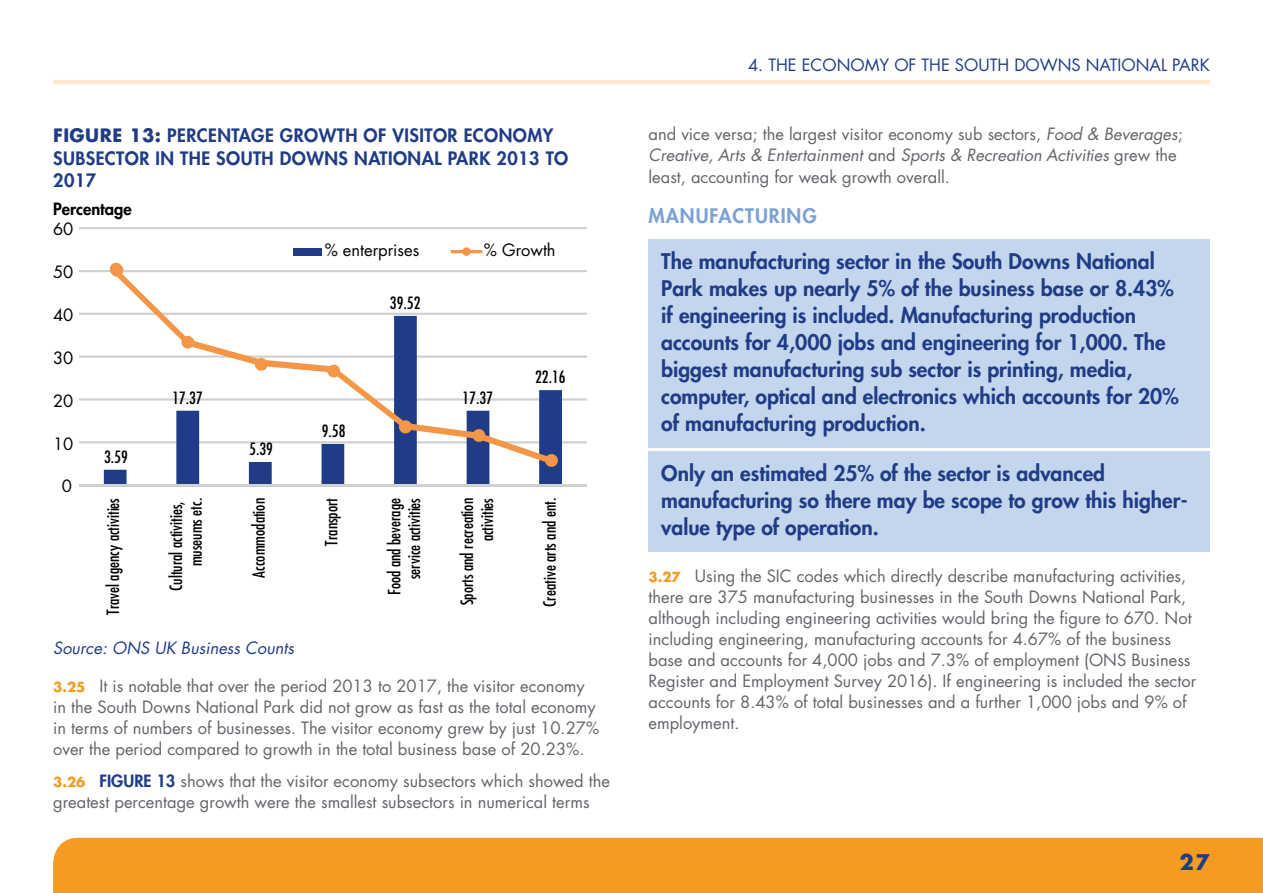
<style>
.page{position:relative;width:1263px;height:893px;background:#fff}
.page>*{position:absolute;margin:0;border:0;box-sizing:border-box;transform-origin:0 0}
.t1{font:800 21px/27px "Futura";color:#203c86}
.t2{font:700 21px "Futura";color:#203c86}
.t3{font:800 19.5px "Futura";letter-spacing:.05em;color:#7ba2d6}
.t4{font:800 18px/22.5px "Futura";letter-spacing:.025em;color:#203c86}
.t5{font:16.5px/21px "Futura";color:#61646a}
.t6{font:condensed 16.5px/19.8px "Futura";color:#000;text-align:right}
.t7{font:16.5px "Futura";color:#203c86}
.t8{font:16.5px "Futura";color:#000}
.t9{font:italic 16.5px "Futura";color:#203c86}
.t10{font:800 16.5px "Futura";color:#000}
.s1{font-weight:700}
.s2{font-weight:700;font-size:13.5px;color:#f59b21}
.s3{font-weight:800;color:#203c86}
.s4{font-style:italic}
</style>
<div class="page">
<div style="left:53px;top:838px;width:1210px;height:55px;background:#f59b21"></div>
<hr style="left:53px;top:80px;width:1157px;height:4px;background:#fee8cd">
<hr style="left:79px;top:441px;width:508px;height:2px;background:#d0d0d0">
<hr style="left:79px;top:398px;width:508px;height:3px;background:#d0d0d0">
<hr style="left:79px;top:356px;width:508px;height:2px;background:#d0d0d0">
<hr style="left:79px;top:313px;width:508px;height:2px;background:#d0d0d0">
<hr style="left:79px;top:270px;width:508px;height:2px;background:#d0d0d0">
<hr style="left:79px;top:227px;width:508px;height:2px;background:#d0d0d0">
<svg style="left:104px;top:355px;width:458px;height:129px"></svg>
<hr style="left:79px;top:484px;width:508px;height:2px;background:#d0d0d0">
<svg style="left:113px;top:269px;width:440px;height:195px"></svg>
<svg style="left:110px;top:262px;width:13px;height:14px"></svg>
<svg style="left:181px;top:335px;width:13px;height:14px"></svg>
<svg style="left:255px;top:358px;width:13px;height:13px"></svg>
<svg style="left:327px;top:364px;width:13px;height:14px"></svg>
<svg style="left:399px;top:420px;width:13px;height:13px"></svg>
<svg style="left:473px;top:429px;width:12px;height:13px"></svg>
<svg style="left:545px;top:454px;width:13px;height:13px"></svg>
<div style="left:293px;top:248px;width:29px;height:7px;background:#203c86"></div>
<hr style="left:450px;top:250px;width:33px;height:3px;background:#f49648;border-radius:2px">
<svg style="left:462px;top:247px;width:9px;height:9px"></svg>
<div style="left:648px;top:239px;width:562px;height:209px;background:#c4d6ed"></div>
<div style="left:648px;top:452px;width:562px;height:100px;background:#c4d6ed"></div>
<p class="t4" style="left:53px;top:124px;width:517px"><span class="s1">FIGURE 13:</span> PERCENTAGE GROWTH OF VISITOR ECONOMY<br>SUBSECTOR IN THE SOUTH DOWNS NATIONAL PARK 2013 TO<br>2017</p>
<p class="t10" style="left:53px;top:198px;width:80px">Percentage</p>
<p class="t8" style="left:53px;top:218px;width:22px">60</p>
<p class="t8" style="left:53px;top:261px;width:22px">50</p>
<p class="t8" style="left:53px;top:304px;width:22px">40</p>
<p class="t8" style="left:53px;top:346px;width:22px">30</p>
<p class="t8" style="left:53px;top:389px;width:22px">20</p>
<p class="t8" style="left:53px;top:432px;width:22px">10</p>
<p class="t8" style="left:62px;top:475px;width:12px">0</p>
<p class="t6" style="left:104px;top:447px;width:25px">3.59</p>
<p class="t6" style="left:172px;top:388px;width:32px">17.37</p>
<p class="t6" style="left:249px;top:439px;width:25px">5.39</p>
<p class="t8" style="left:325px;top:239px;width:96px">% enterprises</p>
<p class="t8" style="left:484px;top:239px;width:73px">% Growth</p>
<p class="t6" style="left:322px;top:421px;width:25px">9.58</p>
<p class="t6" style="left:390px;top:293px;width:32px">39.52</p>
<p class="t6" style="left:463px;top:388px;width:32px">17.37</p>
<p class="t6" style="left:535px;top:367px;width:32px">22.16</p>
<p class="t6" style="left:103px;top:615px;width:118px;rotate:-90deg">Travel agency activities</p>
<p class="t6" style="left:166px;top:591px;width:94px;rotate:-90deg">Cultural activities, museums etc.</p>
<p class="t6" style="left:248px;top:578px;width:81px;rotate:-90deg">Accommodation</p>
<p class="t6" style="left:321px;top:545px;width:49px;rotate:-90deg">Transport</p>
<p class="t6" style="left:384px;top:595px;width:99px;rotate:-90deg">Food and beverage service activities</p>
<p class="t6" style="left:457px;top:605px;width:109px;rotate:-90deg">Sports and recreation activities</p>
<p class="t6" style="left:539px;top:607px;width:110px;rotate:-90deg">Creative arts and ent.</p>
<p class="t9" style="left:53px;top:637px;width:242px">Source: ONS UK Business Counts</p>
<p class="t5" style="left:53px;top:675px;width:547px"><span class="s2">3.25</span> It is notable that over the period 2013 to 2017, the visitor economy in the South Downs National Park did not grow as fast as the total economy in terms of numbers of businesses. The visitor economy grew by just 10.27% over the period compared to growth in the total business base of 20.23%.</p>
<p class="t5" style="left:53px;top:770px;width:558px"><span class="s2">3.26</span> <span class="s3">FIGURE 13</span> shows that the visitor economy subsectors which showed the greatest percentage growth were the smallest subsectors in numerical terms</p>
<p class="t7" style="left:748px;top:54px;width:68px">4. The econom</p>
<p class="t7" style="left:879px;top:54px;width:53px">y of the</p>
<p class="t7" style="left:955px;top:54px;width:22px">South</p>
<p class="t7" style="left:1014px;top:54px;width:26px">Downs</p>
<p class="t7" style="left:1086px;top:54px;width:25px">National</p>
<p class="t7" style="left:1172px;top:54px;width:19px">Park</p>
<p class="t5" style="left:648px;top:124px;width:536px">and vice versa; the largest visitor economy sub sectors, <span class="s4">Food &amp; Beverages</span>;<br><span class="s4">Creative, Arts &amp; Entertainment</span> and <span class="s4">Sports &amp; Recreation Activities</span> grew the least, accounting for weak growth overall<span class="s4">.</span></p>
<p class="t3" style="left:648px;top:202px;width:170px">MANUFACTURING</p>
<p class="t1" style="left:661px;top:247px;width:519px">The manufacturing sector in the South Downs National Park makes up nearly 5% of the business base or 8.43% if engineering is included. Manufacturing production accounts for 4,000 jobs and engineering for 1,000. The biggest manufacturing sub sector is printing, media, computer, optical and electronics which accounts for 20% of manufacturing production.</p>
<p class="t1" style="left:661px;top:459px;width:528px">Only an estimated 25% of the sector is advanced manufacturing so there may be scope to grow this higher&shy;value type of operation.</p>
<p class="t5" style="left:648px;top:565px;width:549px"><span class="s2">3.27</span> Using the SIC codes which directly describe manufacturing activities, there are 375 manufacturing businesses in the South Downs National Park, although including engineering activities would bring the figure to 670. Not including engineering, manufacturing accounts for 4.67% of the business base and accounts for 4,000 jobs and 7.3% of employment (ONS Business Register and Employment Survey 2016). If engineering is included the sector accounts for 8.43% of total businesses and a further 1,000 jobs and 9% of employment.</p>
<p class="t2" style="left:1179px;top:847px;width:32px">27</p>
</div>
